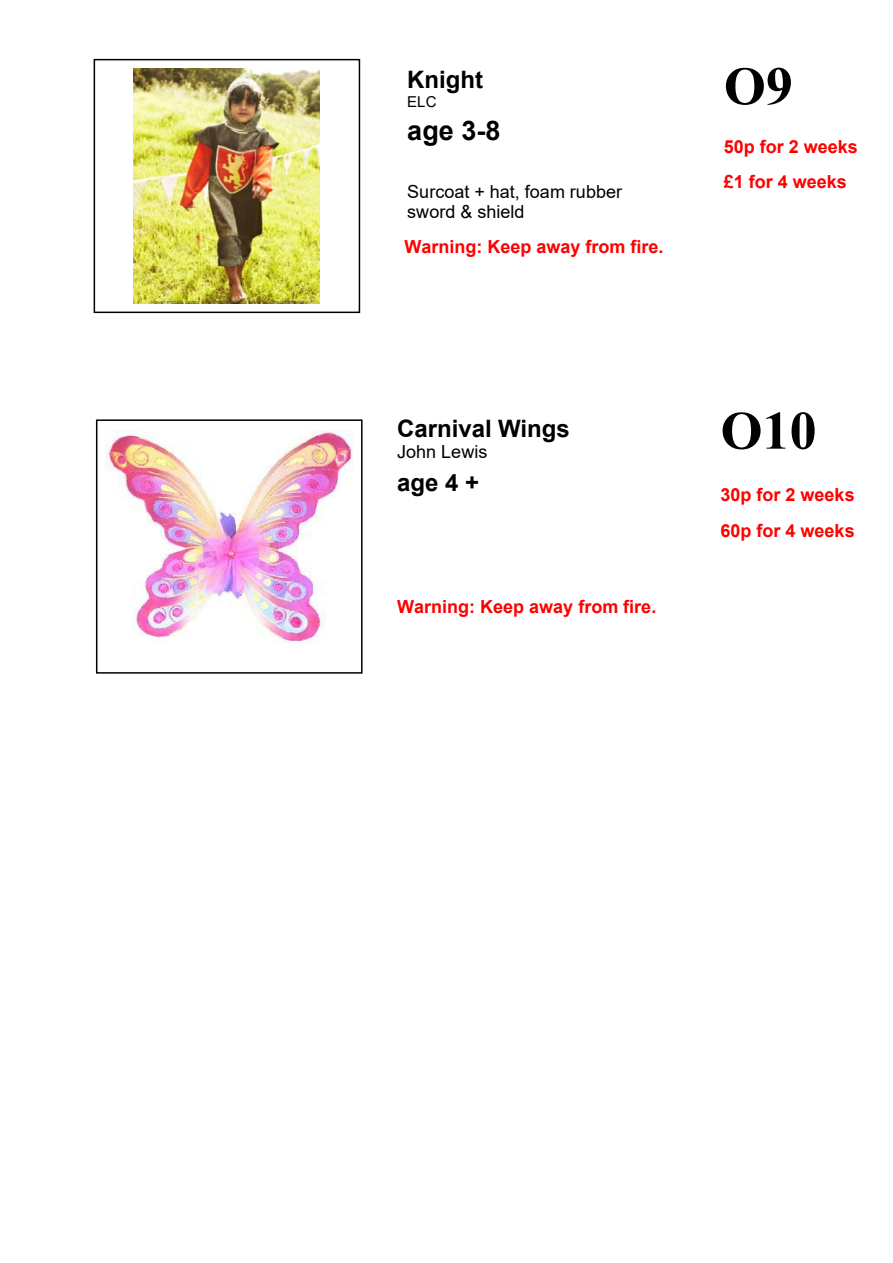
<style>
.page{position:relative;width:893px;height:1263px;background:#fff}
.page>*{position:absolute;margin:0;border:0;box-sizing:border-box;transform-origin:0 0}
.t1{font:700 54px "Times New Roman";color:#000}
.t2{font:700 27px "Arial";color:#000}
.t3{font:700 24px "Arial";color:#000}
.t4{font:700 18px/35.7px "Arial";color:#f00}
.t5{font:18px/20.7px "Arial";color:#000}
.t6{font:15px "Arial";color:#000}
</style>
<div class="page">
<div style="left:96px;top:419px;width:267px;height:255px;border:2px solid #000"></div>
<img style="left:105px;top:430px;width:248px;height:214px">
<div style="left:94px;top:59px;width:266px;height:254px;border:2px solid #000"></div>
<img style="left:134px;top:68px;width:186px;height:236px">
<h3 class="t3" style="left:407px;top:70px;width:77px">Knight</h3>
<p class="t6" style="left:407px;top:96px;width:31px">ELC</p>
<h2 class="t2" style="left:407px;top:121px;width:95px">age 3-8</h2>
<p class="t5" style="left:407px;top:183px;width:216px">Surcoat + hat, foam rubber sword &amp; shield</p>
<p class="t4" style="left:404px;top:230px;width:261px">Warning: Keep away from fire.</p>
<h1 class="t1" style="left:724px;top:68px;width:71px">O9</h1>
<p class="t4" style="left:724px;top:130px;width:136px">50p for 2 weeks £1 for 4 weeks</p>
<h3 class="t3" style="left:397px;top:420px;width:174px">Carnival Wings</h3>
<p class="t5" style="left:397px;top:443px;width:92px">John Lewis</p>
<h3 class="t3" style="left:397px;top:474px;width:84px">age 4 +</h3>
<p class="t4" style="left:397px;top:590px;width:261px">Warning: Keep away from fire.</p>
<h1 class="t1" style="left:720px;top:412px;width:98px">O10</h1>
<p class="t4" style="left:720px;top:479px;width:136px">30p for 2 weeks<br>60p for 4 weeks</p>
</div>
